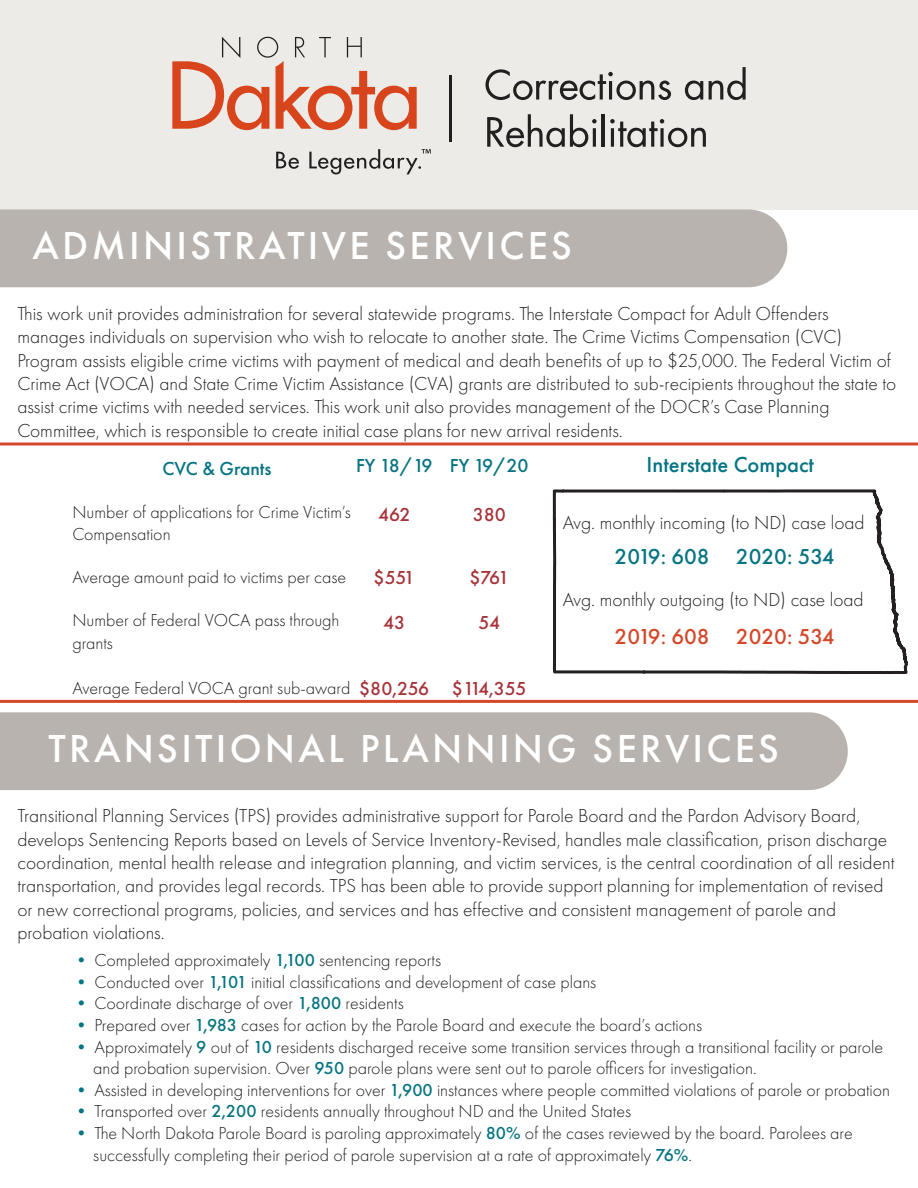
<style>
.page{position:relative;width:918px;height:1188px;background:#fff}
.page>*{position:absolute;margin:0;border:0;box-sizing:border-box;transform-origin:0 0}
.t1{font:500 40.5px "Futura PT";letter-spacing:.08em;color:#fff}
.t2{font:500 22.5px "Futura PT";color:#067482}
.t3{font:500 22.5px "Futura PT";color:#d44728}
.t4{font:300 19.5px "Futura PT";color:#231f20}
.t5{font:500 19.5px "Futura PT";letter-spacing:-.025em;color:#a73339}
.t6{font:500 19.5px "Futura PT";color:#067482}
.t7{font:300 18px/23.4px "Futura PT";color:#231f20}
.s1{font-weight:500;font-size:19.5px;color:#a73339}
.s2{color:#067482}
.s3{font-weight:500;color:#067482}
</style>
<div class="page">
<div style="left:0;top:0;width:918px;height:210px;background:#ecebe8"></div>
<hr style="left:450px;top:75px;width:2px;height:66px;background:#231f20">
<svg style="left:485px;top:69px;width:186px;height:31px"></svg>
<svg style="left:685px;top:81px;width:18px;height:19px"></svg>
<svg style="left:709px;top:67px;width:37px;height:33px"></svg>
<svg style="left:487px;top:114px;width:110px;height:33px"></svg>
<hr style="left:602px;top:114px;width:3px;height:33px;background:#231f20">
<svg style="left:610px;top:119px;width:96px;height:28px"></svg>
<svg style="left:172px;top:37px;width:245px;height:93px"></svg>
<svg style="left:276px;top:152px;width:23px;height:17px"></svg>
<svg style="left:309px;top:149px;width:122px;height:25px"></svg>
<div style="left:0;top:210px;width:787px;height:77px;background:#b9b3af"></div>
<svg style="left:0;top:442px;width:918px;height:4px"></svg>
<hr style="left:0;top:700px;width:918px;height:3px;background:#d44728">
<svg style="left:552px;top:489px;width:356px;height:185px"></svg>
<div style="left:0;top:712px;width:848px;height:78px;background:#b9b3af"></div>
<p class="t1" style="left:32px;top:221px;width:541px">ADMINISTRATIVE SERVICES</p>
<p class="t4" style="left:17px;top:302px;width:813px">This work unit provides administration for several statewide programs. The Interstate Compact for Adult Offenders</p>
<p class="t4" style="left:17px;top:326px;width:826px">manages individuals on supervision who wish to relocate to another state. The Crime Victims Compensation (CVC)</p>
<p class="t4" style="left:17px;top:349px;width:875px">Program assists eligible crime victims with payment of medical and death benefits of up to $25,000. The Federal Victim of</p>
<p class="t4" style="left:17px;top:373px;width:881px">Crime Act (VOCA) and State Crime Victim Assistance (CVA) grants are distributed to sub-recipients throughout the state to</p>
<p class="t4" style="left:17px;top:396px;width:814px">assist crime victims with needed services. This work unit also provides management of the DOCR’s Case Planning</p>
<p class="t4" style="left:17px;top:419px;width:607px">Committee, which is responsible to create initial case plans for new arrival residents.</p>
<p class="t6" style="left:163px;top:457px;width:111px">CVC &amp; Grants</p>
<p class="t7" style="left:72px;top:500px;width:280px">Number of applications for Crime Victim’s</p>
<p class="t7" style="left:72px;top:522px;width:100px">Compensation</p>
<p class="t7" style="left:72px;top:565px;width:275px">Average amount paid to victims per case</p>
<p class="t7" style="left:72px;top:608px;width:269px">Number of Federal VOCA pass through grants</p>
<p class="t2" style="left:647px;top:451px;width:169px">Interstate Compact</p>
<p class="t4" style="left:563px;top:512px;width:303px">Avg. monthly incoming (to ND) case load</p>
<p class="t6" style="left:356px;top:453px;width:78px">FY 18/19</p>
<p class="t5" style="left:378px;top:503px;width:34px">462</p>
<p class="t6" style="left:450px;top:453px;width:80px">FY 19/20</p>
<p class="t5" style="left:473px;top:503px;width:35px">380</p>
<p class="t2" style="left:615px;top:543px;width:222px">2019: 608 2020: 534</p>
<p class="t5" style="left:374px;top:566px;width:43px">$551</p>
<p class="t5" style="left:383px;top:611px;width:24px">43</p>
<p class="t5" style="left:469px;top:566px;width:41px">$761</p>
<p class="t5" style="left:478px;top:611px;width:23px">54</p>
<p class="t4" style="left:563px;top:588px;width:303px">Avg. monthly outgoing (to ND) case load</p>
<p class="t3" style="left:615px;top:623px;width:222px">2019: 608 2020: 534</p>
<p class="t7" style="left:72px;top:677px;width:359px">Average Federal VOCA grant sub-award <span class="s1">$80,256</span></p>
<p class="t5" style="left:452px;top:677px;width:76px">$114,355</p>
<p class="t1" style="left:49px;top:724px;width:732px">TRANSITIONAL PLANNING SERVICES</p>
<p class="t4" style="left:18px;top:805px;width:844px">Transitional Planning Services (TPS) provides administrative support for Parole Board and the Pardon Advisory Board,</p>
<p class="t4" style="left:18px;top:828px;width:871px">develops Sentencing Reports based on Levels of Service Inventory-Revised, handles male classification, prison discharge</p>
<p class="t4" style="left:18px;top:851px;width:879px">coordination, mental health release and integration planning, and victim services, is the central coordination of all resident</p>
<p class="t4" style="left:18px;top:875px;width:868px">transportation, and provides legal records. TPS has been able to provide support planning for implementation of revised</p>
<p class="t4" style="left:18px;top:898px;width:820px">or new correctional programs, policies, and services and has effective and consistent management of parole and</p>
<p class="t4" style="left:18px;top:922px;width:149px">probation violations.</p>
<p class="t7" style="left:72px;top:949px;width:370px"><span class="s2">•</span> Completed approximately <span class="s3">1,100</span> sentencing reports</p>
<p class="t7" style="left:72px;top:970px;width:525px"><span class="s2">•</span> Conducted over <span class="s3">1,101</span> initial classifications and development of case plans</p>
<p class="t7" style="left:72px;top:992px;width:333px"><span class="s2">•</span> Coordinate discharge of over <span class="s3">1,800</span> residents</p>
<p class="t7" style="left:72px;top:1014px;width:631px"><span class="s2">•</span> Prepared over <span class="s3">1,983</span> cases for action by the Parole Board and execute the board’s actions</p>
<p class="t7" style="left:93px;top:1036px;width:791px;line-height:21.6px;text-indent:-21px"><span class="s2">•</span> Approximately <span class="s3">9</span> out of <span class="s3">10</span> residents discharged receive some transition services through a transitional facility or parole and probation supervision. Over <span class="s3">950</span> parole plans were sent out to parole officers for investigation.</p>
<p class="t7" style="left:72px;top:1078px;width:819px"><span class="s2">•</span> Assisted in developing interventions for over <span class="s3">1,900</span> instances where people committed violations of parole or probation</p>
<p class="t7" style="left:72px;top:1100px;width:560px"><span class="s2">•</span> Transported over <span class="s3">2,200</span> residents annually throughout ND and the United States</p>
<p class="t7" style="left:72px;top:1122px;width:782px"><span class="s2">•</span> The North Dakota Parole Board is paroling approximately <span class="s3">80%</span> of the cases reviewed by the board. Parolees are</p>
<p class="t7" style="left:93px;top:1143px;width:600px">successfully completing their period of parole supervision at a rate of approximately <span class="s3">76%</span>.</p>
</div>
